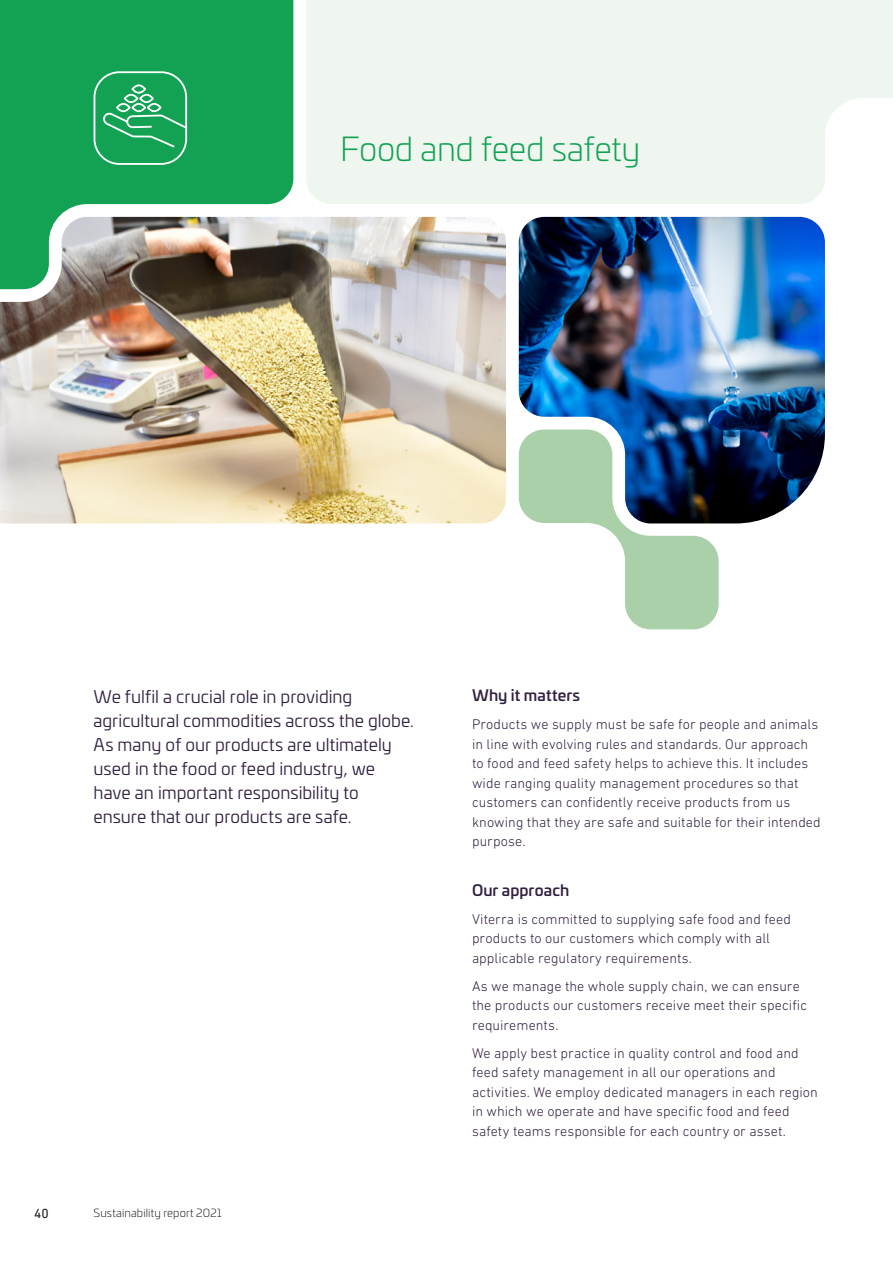
<style>
.page{position:relative;width:893px;height:1263px;background:#fff}
.page>*{position:absolute;margin:0;border:0;box-sizing:border-box;transform-origin:0 0}
.t1{font:300 33px "Univia Pro";letter-spacing:-.01em;color:#13a253}
.t2{font:17.25px/24px "Univia Pro";color:#322140}
.t3{font:500 15.3px "Univia Pro";letter-spacing:.005em;color:#322140}
.t4{font:300 14.25px/19.5px "DIN Next LT Pro";letter-spacing:.005em;color:#322140}
.t5{font:13.5px "DIN Next LT Pro";color:#1d1d1b}
.t6{font:300 11.25px "Univia Pro";letter-spacing:.015em;color:#1d1d1b}
</style>
<div class="page">
<div style="left:0;top:0;width:293px;height:217px;background:#13a253"></div>
<div style="left:306px;top:0;width:587px;height:204px;background:#eff6ef"></div>
<div style="left:94px;top:71px;width:93px;height:94px;border:2px solid #fff;border-radius:25px"></div>
<svg style="left:101px;top:84px;width:86px;height:65px;background:#35af6b"></svg>
<img style="left:0;top:217px;width:506px;height:306px">
<svg style="left:589px;top:523px;width:130px;height:106px"></svg>
<img style="left:519px;top:217px;width:306px;height:306px">
<h1 class="t1" style="left:340px;top:125px;width:301px">Food and feed safety</h1>
<p class="t2" style="left:94px;top:684px;width:322px">We fulfil a crucial role in providing agricultural commodities across the globe.<br>As many of our products are ultimately used in the food or feed industry, we have an important responsibility to ensure that our products are safe.</p>
<p class="t5" style="left:34px;top:1205px;width:16px">40</p>
<p class="t6" style="left:94px;top:1204px;width:129px">Sustainability report 2021</p>
<p class="t3" style="left:472px;top:684px;width:110px">Why it matters</p>
<p class="t4" style="left:472px;top:714px;width:350px">Products we supply must be safe for people and animals in line with evolving rules and standards. Our approach to food and feed safety helps to achieve this. It includes wide ranging quality management procedures so that customers can confidently receive products from us knowing that they are safe and suitable for their intended purpose.</p>
<p class="t3" style="left:472px;top:878px;width:99px">Our approach</p>
<p class="t4" style="left:472px;top:909px;width:321px">Viterra is committed to supplying safe food and feed products to our customers which comply with all applicable regulatory requirements.</p>
<p class="t4" style="left:472px;top:976px;width:337px">As we manage the whole supply chain, we can ensure the products our customers receive meet their specific requirements.</p>
<p class="t4" style="left:472px;top:1043px;width:347px">We apply best practice in quality control and food and feed safety management in all our operations and activities. We employ dedicated managers in each region in which we operate and have specific food and feed safety teams responsible for each country or asset.</p>
</div>
